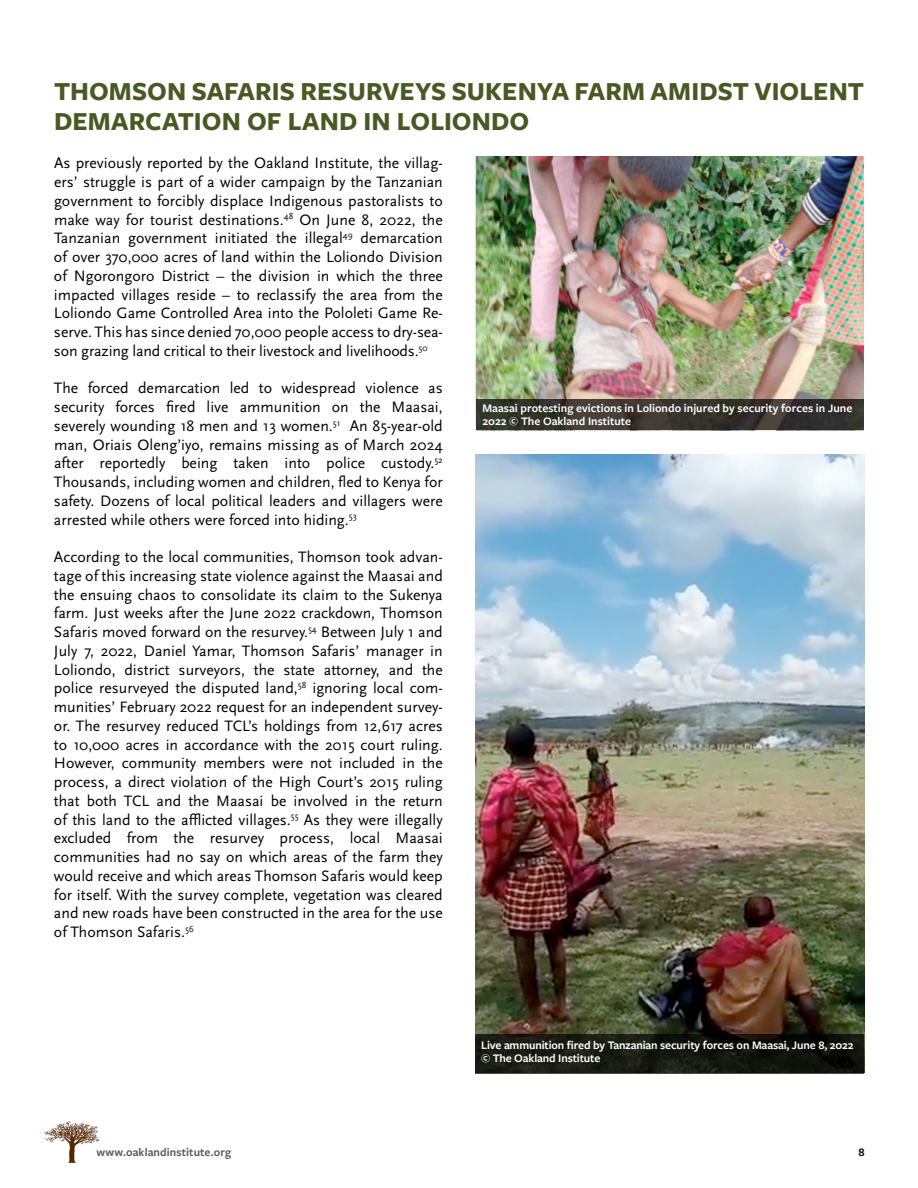
<style>
.page{position:relative;width:918px;height:1188px;background:#fff}
.page>*{position:absolute;margin:0;border:0;box-sizing:border-box;transform-origin:0 0}
.t1{font:700 27px/30px "Freight Sans Pro";letter-spacing:.005em;color:#495923}
.t2{font:15.75px/18.8px "Scala Sans Pro";color:#000;text-align:justify}
.t3{font:600 12px/13.5px "Freight Sans Pro";letter-spacing:-.005em;color:#fff}
.t4{font:600 12px "Freight Sans Pro";letter-spacing:.01em;color:#58595b}
.t5{font:600 12px "Freight Sans Pro";color:#000}
</style>
<div class="page">
<img style="left:44px;top:1122px;width:55px;height:40px">
<img style="left:475px;top:455px;width:390px;height:618px">
<img style="left:475px;top:157px;width:389px;height:273px">
<svg style="left:476px;top:400px;width:388px;height:30px;background:#37342d"></svg>
<svg style="left:475px;top:1034px;width:389px;height:40px;background:#16180f"></svg>
<h1 class="t1" style="left:54px;top:75px;width:811px">THOMSON SAFARIS RESURVEYS SUKENYA FARM AMIDST VIOLENT<br>DEMARCATION OF LAND IN LOLIONDO</h1>
<p class="t2" style="left:54px;top:154px;width:390px">As previously reported by the Oakland Institute, the villag&shy;ers’ struggle is part of a wider campaign by the Tanzanian government to forcibly displace Indigenous pastoralists to make way for tourist destinations.<sup>48</sup> On June 8, 2022, the Tanzanian government initiated the illegal<sup>49</sup> demarcation of over 370,000 acres of land within the Loliondo Division of Ngorongoro District – the division in which the three impacted villages reside – to reclassify the area from the Loliondo Game Controlled Area into the Pololeti Game Re&shy;serve. This has since denied 70,000 people access to dry-sea&shy;son grazing land critical to their livestock and livelihoods.<sup>50</sup></p>
<p class="t2" style="left:54px;top:379px;width:390px">The forced demarcation led to widespread violence as security forces fired live ammunition on the Maasai, severely wounding 18 men and 13 women.<sup>51</sup> An 85-year-old man, Oriais Oleng’iyo, remains missing as of March 2024 after reportedly being taken into police custody.<sup>52<br></sup>Thousands, including women and children, fled to Kenya for safety. Dozens of local political leaders and villagers were arrested while others were forced into hiding.<sup>53</sup></p>
<p class="t2" style="left:54px;top:548px;width:390px">According to the local communities, Thomson took advan&shy;tage of this increasing state violence against the Maasai and the ensuing chaos to consolidate its claim to the Sukenya farm. Just weeks after the June 2022 crackdown, Thomson Safaris moved forward on the resurvey.<sup>54</sup> Between July 1 and July 7, 2022, Daniel Yamar, Thomson Safaris’ manager in Loliondo, district surveyors, the state attorney, and the police resurveyed the disputed land,<sup>58</sup> ignoring local com&shy;munities’ February 2022 request for an independent survey&shy;or. The resurvey reduced TCL’s holdings from 12,617 acres to 10,000 acres in accordance with the 2015 court ruling.<br>However, community members were not included in the process, a direct violation of the High Court’s 2015 ruling that both TCL and the Maasai be involved in the return of this land to the afflicted villages.<sup>55</sup> As they were illegally excluded from the resurvey process, local Maasai communities had no say on which areas of the farm they would receive and which areas Thomson Safaris would keep for itself. With the survey complete, vegetation was cleared and new roads have been constructed in the area for the use of Thomson Safaris.<sup>56</sup></p>
<p class="t3" style="left:483px;top:401px;width:371px">Maasai protesting evictions in Loliondo injured by security forces in June<br>2022 © The Oakland Institute</p>
<p class="t3" style="left:481px;top:1038px;width:374px">Live ammunition fired by Tanzanian security forces on Maasai, June 8, 2022 © The Oakland Institute</p>
<p class="t4" style="left:97px;top:1144px;width:136px">www.oaklandinstitute.org</p>
<p class="t5" style="left:858px;top:1144px;width:8px">8</p>
</div>
